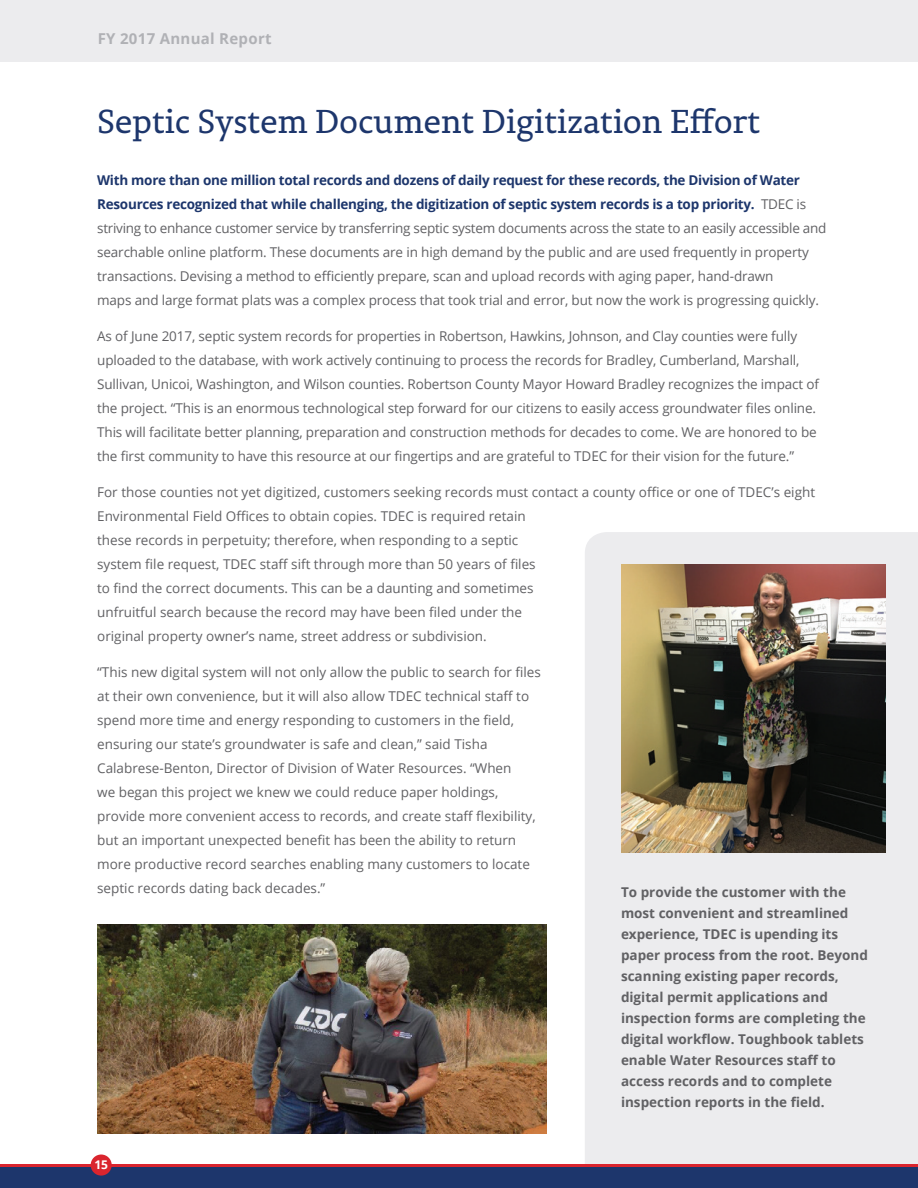
<style>
.page{position:relative;width:918px;height:1188px;background:#fff}
.page>*{position:absolute;margin:0;border:0;box-sizing:border-box;transform-origin:0 0}
.t1{font:33px "Permian Slab Serif Typeface";letter-spacing:-.01em;color:#1d366c}
.t2{font:700 15px "Open Sans";letter-spacing:.02em;color:#b0b1b5}
.t3{font:13.5px/24px "Open Sans";letter-spacing:-.01em;color:#616164}
.t4{font:700 13.5px/21px "Open Sans";color:#616164}
.t5{font:700 12px "Open Sans";color:#fff}
.s1{font-weight:700;color:#1d366c}
</style>
<div class="page">
<div style="left:585px;top:532px;width:333px;height:632px;background:#ececee"></div>
<div style="left:0;top:0;width:918px;height:61px;background:#ececee"></div>
<div style="left:0;top:1165px;width:918px;height:23px;background:#1d366c"></div>
<hr style="left:0;top:1164px;width:918px;height:3px;background:#da252e">
<img style="left:97px;top:924px;width:449px;height:210px">
<img style="left:621px;top:564px;width:265px;height:289px">
<div style="left:91px;top:1155px;width:21px;height:21px;background:#da252e;border-radius:50%"></div>
<p class="t2" style="left:98px;top:28px;width:175px">FY 2017 Annual Report</p>
<h1 class="t1" style="left:97px;top:95px;width:665px">Septic System Document Digitization Effort</h1>
<p class="t3" style="left:97px;top:168px;width:731px"><span class="s1">With more than one million total records and dozens of daily request for these records, the Division of Water Resources recognized that while challenging, the digitization of septic system records is a top priority.</span> TDEC is striving to enhance customer service by transferring septic system documents across the state to an easily accessible and searchable online platform. These documents are in high demand by the public and are used frequently in property transactions. Devising a method to efficiently prepare, scan and upload records with aging paper, hand-drawn<br>maps and large format plats was a complex process that took trial and error, but now the work is progressing quickly.</p>
<p class="t3" style="left:97px;top:324px;width:723px">As of June 2017, septic system records for properties in Robertson, Hawkins, Johnson, and Clay counties were fully uploaded to the database, with work actively continuing to process the records for Bradley, Cumberland, Marshall, Sullivan, Unicoi, Washington, and Wilson counties. Robertson County Mayor Howard Bradley recognizes the impact of the project. “This is an enormous technological step forward for our citizens to easily access groundwater files online.<br>This will facilitate better planning, preparation and construction methods for decades to come. We are honored to be the first community to have this resource at our fingertips and are grateful to TDEC for their vision for the future.”</p>
<p class="t3" style="left:97px;top:480px;width:719px">For those counties not yet digitized, customers seeking records must contact a county office or one of TDEC’s eight Environmental Field Offices to obtain copies. TDEC is required retain<br>these records in perpetuity; therefore, when responding to a septic<br>system file request, TDEC staff sift through more than 50 years of files<br>to find the correct documents. This can be a daunting and sometimes<br>unfruitful search because the record may have been filed under the<br>original property owner’s name, street address or subdivision.</p>
<p class="t3" style="left:97px;top:660px;width:445px">“This new digital system will not only allow the public to search for files at their own convenience, but it will also allow TDEC technical staff to spend more time and energy responding to customers in the field, ensuring our state’s groundwater is safe and clean,” said Tisha Calabrese-Benton, Director of Division of Water Resources. “When<br>we began this project we knew we could reduce paper holdings, provide more convenient access to records, and create staff flexibility, but an important unexpected benefit has been the ability to return more productive record searches enabling many customers to locate septic records dating back decades.”</p>
<p class="t4" style="left:621px;top:881px;width:248px">To provide the customer with the most convenient and streamlined experience, TDEC is upending its paper process from the root. Beyond scanning existing paper records, digital permit applications and inspection forms are completing the digital workflow. Toughbook tablets enable Water Resources staff to access records and to complete inspection reports in the field.</p>
<p class="t5" style="left:94px;top:1157px;width:15px">15</p>
</div>
